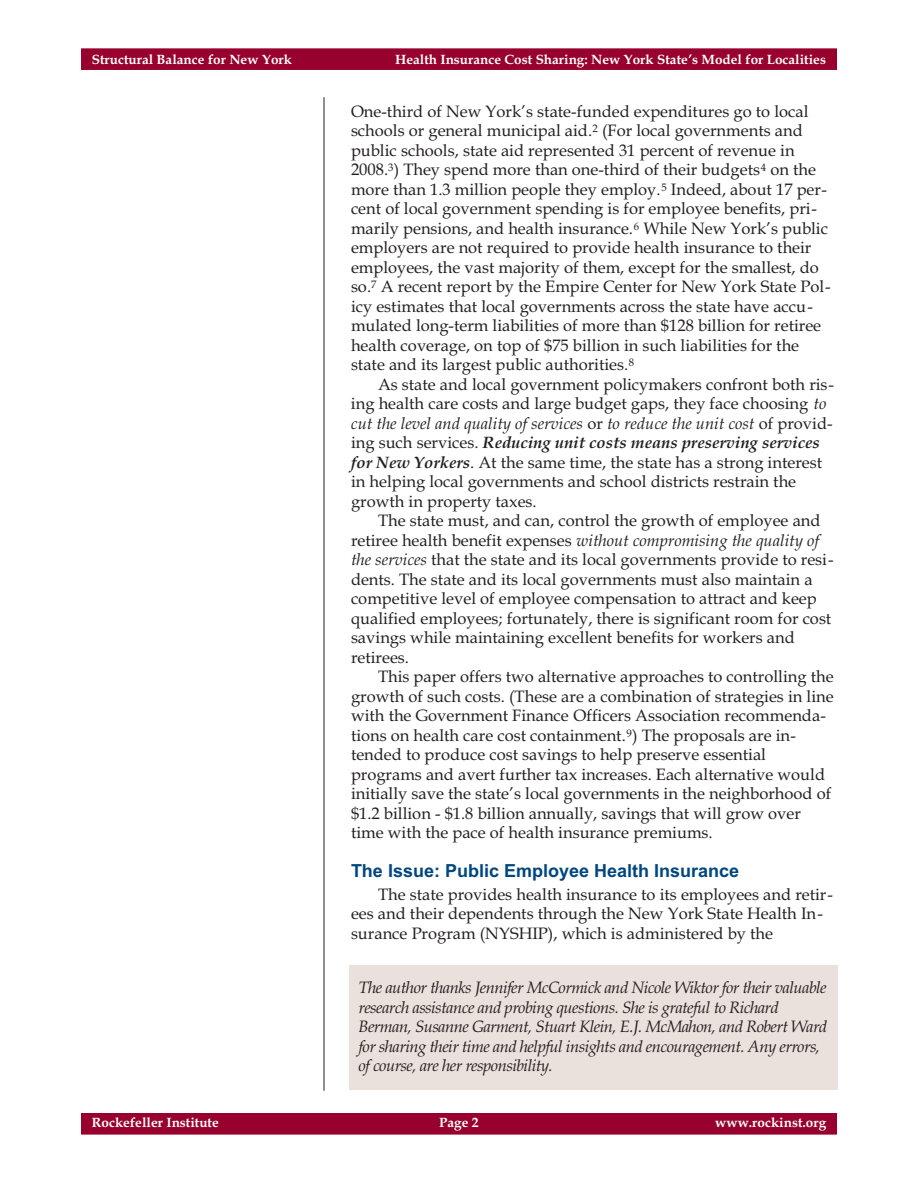
<style>
.page{position:relative;width:918px;height:1188px;background:#fff}
.page>*{position:absolute;margin:0;border:0;box-sizing:border-box;transform-origin:0 0}
.t1{font:700 18px "Arial";color:#00467f}
.t2{font:16.5px/19.5px "Book Antiqua";color:#231f20}
.t3{font:italic 16.5px/19.5px "Book Antiqua";letter-spacing:-.03em;color:#231f20}
.t4{font:700 13.5px "Book Antiqua";color:#fff}
.s1{font-style:italic}
.s2{font-weight:700;font-style:italic}
</style>
<div class="page">
<hr style="left:324px;top:97px;width:1px;height:994px;background:#231f20">
<div style="left:81px;top:1113px;width:756px;height:22px;background:#98002e"></div>
<div style="left:81px;top:48px;width:756px;height:22px;background:#98002e"></div>
<div style="left:350px;top:965px;width:488px;height:124px;background:#eae1dc"></div>
<p class="t4" style="left:92px;top:54px;width:202px">Structural Balance for New York</p>
<p class="t4" style="left:395px;top:54px;width:432px">Health Insurance Cost Sharing: New York State’s Model for Localities</p>
<p class="t2" style="left:351px;top:103px;width:481px">One-third of New York’s state-funded expenditures go to local schools or general municipal aid.<sup>2</sup> (For local governments and public schools, state aid represented 31 percent of revenue in 2008.<sup>3</sup>) They spend more than one-third of their budgets<sup>4</sup> on the more than 1.3 million people they employ.<sup>5</sup> Indeed, about 17 per&shy;cent of local government spending is for employee benefits, pri&shy;marily pensions, and health insurance.<sup>6</sup> While New York’s public employers are not required to provide health insurance to their employees, the vast majority of them, except for the smallest, do so.<sup>7</sup> A recent report by the Empire Center for New York State Pol&shy;icy estimates that local governments across the state have accu&shy;mulated long-term liabilities of more than $128 billion for retiree health coverage, on top of $75 billion in such liabilities for the state and its largest public authorities.<sup>8</sup></p>
<p class="t2" style="left:351px;top:376px;width:485px;text-indent:27px">As state and local government policymakers confront both ris&shy;ing health care costs and large budget gaps, they face choosing <span class="s1">to cut the level and quality of services</span> or <span class="s1">to reduce the unit cost</span> of provid&shy;ing such services. <span class="s2">Reducing unit costs means preserving services for New Yorkers</span>. At the same time, the state has a strong interest in helping local governments and school districts restrain the growth in property taxes.</p>
<p class="t2" style="left:351px;top:513px;width:484px;text-indent:27px">The state must, and can, control the growth of employee and retiree health benefit expenses <span class="s1">without compromising the quality of the services</span> that the state and its local governments provide to resi&shy;dents. The state and its local governments must also maintain a competitive level of employee compensation to attract and keep qualified employees; fortunately, there is significant room for cost savings while maintaining excellent benefits for workers and retirees.</p>
<p class="t2" style="left:351px;top:669px;width:484px;text-indent:27px">This paper offers two alternative approaches to controlling the growth of such costs. (These are a combination of strategies in line with the Government Finance Officers Association recommenda&shy;tions on health care cost containment.<sup>9</sup>) The proposals are in&shy;tended to produce cost savings to help preserve essential programs and avert further tax increases. Each alternative would initially save the state’s local governments in the neighborhood of $1.2 billion - $1.8 billion annually, savings that will grow over time with the pace of health insurance premiums.</p>
<p class="t1" style="left:351px;top:864px;width:390px">The Issue: Public Employee Health Insurance</p>
<p class="t2" style="left:351px;top:886px;width:484px;text-indent:27px">The state provides health insurance to its employees and retir&shy;ees and their dependents through the New York State Health In&shy;surance Program (NYSHIP), which is administered by the</p>
<p class="t3" style="left:358px;top:980px;width:470px">The author thanks Jennifer McCormick and Nicole Wiktor for their valuable research assistance and probing questions. She is grateful to Richard Berman, Susanne Garment, Stuart Klein, E.J. McMahon, and Robert Ward for sharing their time and helpful insights and encouragement. Any errors, of course, are her responsibility.</p>
<p class="t4" style="left:92px;top:1118px;width:129px">Rockefeller Institute</p>
<p class="t4" style="left:439px;top:1118px;width:41px">Page 2</p>
<p class="t4" style="left:715px;top:1118px;width:113px">www.rockinst.org</p>
</div>
